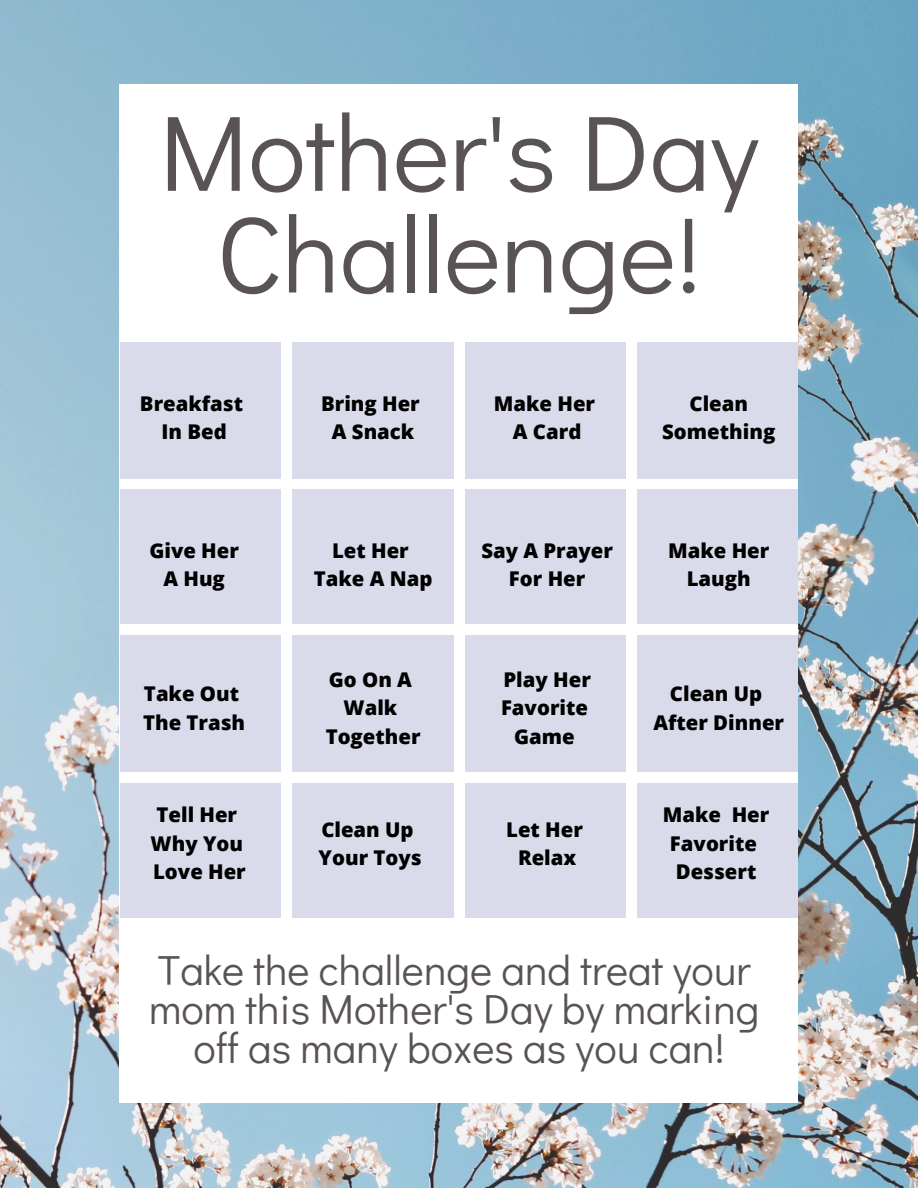
<style>
.page{position:relative;width:918px;height:1188px;background:#fff}
.page>*{position:absolute;margin:0;border:0;box-sizing:border-box;transform-origin:0 0}
.t1{font:108px/101.7px "Didact Gothic";color:#595355;text-align:center}
.t2{font:42px/39px "Didact Gothic";color:#595355;text-align:center}
.t3{font:800 20.4px/28.3px "Open Sans";color:#000;text-align:center}
</style>
<div class="page">
<img style="left:0;top:0;width:918px;height:1188px">
<div style="left:120px;top:85px;width:678px;height:1018px;background:#fff"></div>
<div style="left:120px;top:342px;width:160px;height:136px;background:#d9daea"></div>
<div style="left:292px;top:342px;width:162px;height:136px;background:#d9daea"></div>
<div style="left:465px;top:342px;width:161px;height:136px;background:#d9daea"></div>
<div style="left:637px;top:342px;width:161px;height:136px;background:#d9daea"></div>
<div style="left:120px;top:489px;width:160px;height:135px;background:#d9daea"></div>
<div style="left:292px;top:489px;width:162px;height:135px;background:#d9daea"></div>
<div style="left:465px;top:489px;width:161px;height:135px;background:#d9daea"></div>
<div style="left:637px;top:489px;width:161px;height:135px;background:#d9daea"></div>
<div style="left:120px;top:636px;width:160px;height:136px;background:#d9daea"></div>
<div style="left:292px;top:636px;width:162px;height:136px;background:#d9daea"></div>
<div style="left:465px;top:636px;width:161px;height:136px;background:#d9daea"></div>
<div style="left:637px;top:636px;width:161px;height:136px;background:#d9daea"></div>
<div style="left:120px;top:783px;width:160px;height:135px;background:#d9daea"></div>
<div style="left:292px;top:783px;width:162px;height:135px;background:#d9daea"></div>
<div style="left:465px;top:783px;width:161px;height:135px;background:#d9daea"></div>
<div style="left:637px;top:783px;width:161px;height:135px;background:#d9daea"></div>
<h1 class="t1" style="left:159px;top:98px;width:601px">Mother's Day<br>Challenge!</h1>
<p class="t3" style="left:140px;top:389px;width:105px">Breakfast<br>In Bed</p>
<p class="t3" style="left:321px;top:389px;width:100px">Bring Her<br>A Snack</p>
<p class="t3" style="left:149px;top:536px;width:91px">Give Her<br>A Hug</p>
<p class="t3" style="left:143px;top:679px;width:104px;text-align:left">Take Out<br>The Trash</p>
<p class="t3" style="left:151px;top:800px;width:97px;text-align:left">Tell Her<br>Why You<br>Love Her</p>
<p class="t3" style="left:314px;top:536px;width:120px">Let Her<br>Take A Nap</p>
<p class="t3" style="left:326px;top:665px;width:96px">Go On A<br>Walk<br>Together</p>
<p class="t3" style="left:319px;top:815px;width:105px;text-align:left">Clean Up<br>Your Toys</p>
<p class="t3" style="left:494px;top:389px;width:103px">Make Her<br>A Card</p>
<p class="t3" style="left:662px;top:389px;width:115px">Clean<br>Something</p>
<p class="t3" style="left:481px;top:536px;width:133px">Say A Prayer<br>For Her</p>
<p class="t3" style="left:501px;top:665px;width:91px">Play Her<br>Favorite<br>Game</p>
<p class="t3" style="left:506px;top:815px;width:78px">Let Her<br>Relax</p>
<p class="t3" style="left:668px;top:536px;width:103px">Make Her<br>Laugh</p>
<p class="t3" style="left:653px;top:679px;width:132px">Clean Up<br>After Dinner</p>
<p class="t3" style="left:663px;top:800px;width:108px">Make Her<br>Favorite<br>Dessert</p>
<h2 class="t2" style="left:149px;top:949px;width:612px">Take the challenge and treat your mom this Mother's Day by marking off as many boxes as you can!</h2>
</div>
